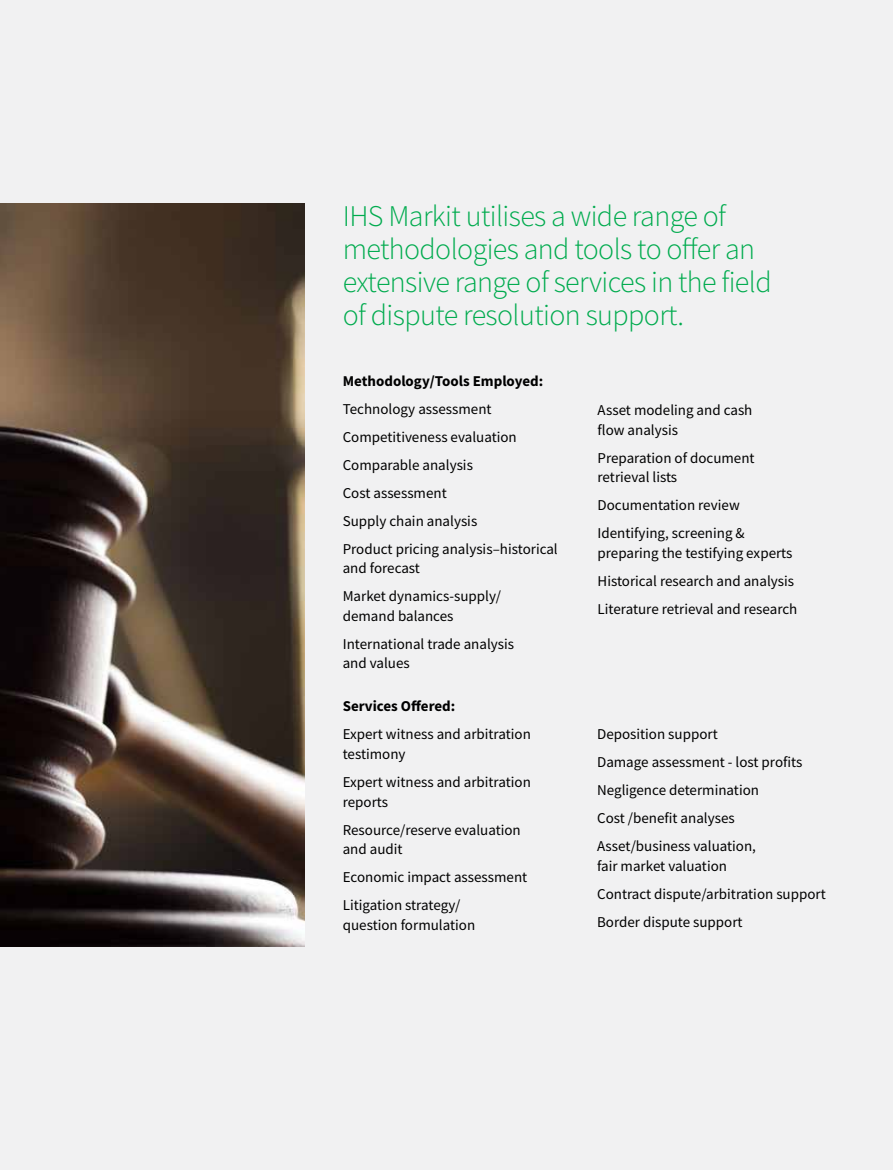
<style>
.page{position:relative;width:893px;height:1170px;background:#fff}
.page>*{position:absolute;margin:0;border:0;box-sizing:border-box;transform-origin:0 0}
.t1{font:300 30px/33px "Source Sans Pro";letter-spacing:-.02em;color:#00ab4e}
.t2{font:15px/28px "Source Sans Pro";color:#000}
.t3{font:700 15px "Source Sans Pro";color:#000}
</style>
<div class="page">
<div style="left:1px;top:0;width:892px;height:1169px;background:#f1f1f2"></div>
<img style="left:0;top:203px;width:304px;height:743px">
<h1 class="t1" style="left:343px;top:199px;width:430px">IHS Markit utilises a wide range of methodologies and tools to offer an extensive range of services in the field of dispute resolution support.</h1>
<p class="t3" style="left:343px;top:370px;width:202px">Methodology/Tools Employed:</p>
<p class="t2" style="left:343px;top:394px;width:216px">Technology assessment<br>Competitiveness evaluation<br>Comparable analysis<br>Cost assessment<br>Supply chain analysis<br>Product pricing analysis–historical</p>
<p class="t2" style="left:343px;top:554px;width:160px">and forecast<br>Market dynamics-supply/</p>
<p class="t2" style="left:343px;top:601px;width:173px">demand balances<br>International trade analysis</p>
<p class="t2" style="left:343px;top:649px;width:69px">and values</p>
<p class="t3" style="left:343px;top:696px;width:114px">Services Offered:</p>
<p class="t2" style="left:343px;top:724px;width:190px;line-height:19.5px">Expert witness and arbitration testimony</p>
<p class="t2" style="left:343px;top:772px;width:190px;line-height:19.5px">Expert witness and arbitration reports</p>
<p class="t2" style="left:343px;top:819px;width:180px;line-height:19.5px">Resource/reserve evaluation and audit</p>
<p class="t2" style="left:343px;top:862px;width:186px">Economic impact assessment<br>Litigation strategy/</p>
<p class="t2" style="left:343px;top:910px;width:134px">question formulation</p>
<p class="t2" style="left:598px;top:400px;width:156px;line-height:19.5px">Asset modeling and cash flow analysis</p>
<p class="t2" style="left:598px;top:448px;width:159px;line-height:19.5px">Preparation of document retrieval lists</p>
<p class="t2" style="left:598px;top:491px;width:149px">Documentation review<br>Identifying, screening &amp;</p>
<p class="t2" style="left:598px;top:538px;width:201px">preparing the testifying experts<br>Historical research and analysis<br>Literature retrieval and research</p>
<p class="t2" style="left:597px;top:720px;width:207px">Deposition support<br>Damage assessment - lost profits<br>Negligence determination<br>Cost /benefit analyses<br>Asset/business valuation,</p>
<p class="t2" style="left:597px;top:851px;width:230px">fair market valuation<br>Contract dispute/arbitration support<br>Border dispute support</p>
</div>
